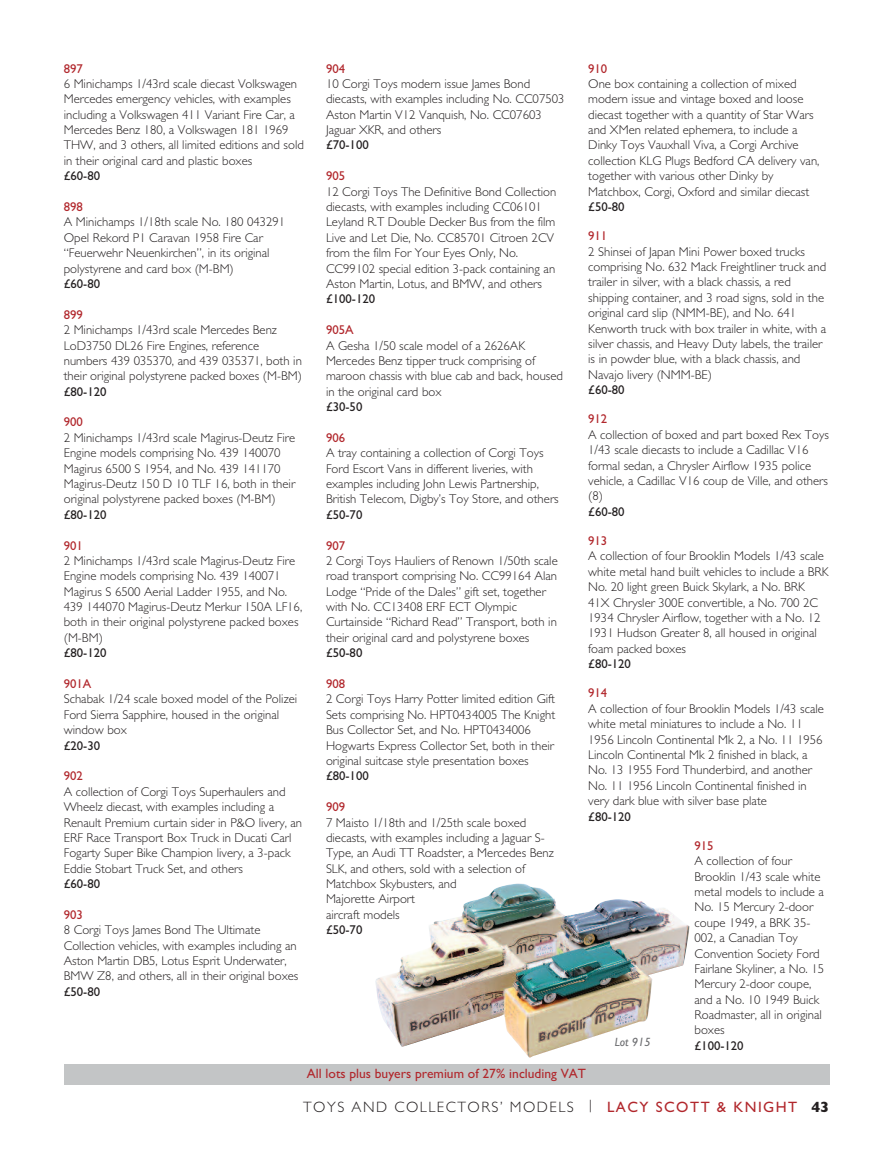
<style>
.page{position:relative;width:893px;height:1149px;background:#fff}
.page>*{position:absolute;margin:0;border:0;box-sizing:border-box;transform-origin:0 0}
.t1{font:300 15px "M Gill Sans";letter-spacing:.1em;color:#231f20}
.t2{font:13.5px "M Gill Sans";color:#b1272c}
.t3{font:300 12.75px/15.3px "M Gill Sans";color:#231f20}
.t4{font:12.75px "M Gill Sans";color:#231f20}
.t5{font:12.75px "M Gill Sans";color:#b1272c}
.t6{font:italic 12px "Gill Sans";color:#6c6d70}
.s1{font-weight:400;color:#b1272c}
.s2{font-family:"Gill Sans";font-weight:700}
</style>
<div class="page">
<div style="left:64px;top:1064px;width:765px;height:20px;background:#c3c5c6"></div>
<img style="left:375px;top:883px;width:315px;height:174px">
<p class="t5" style="left:64px;top:64px;width:21px">897</p>
<p class="t3" style="left:64px;top:77px;width:242px">6 Minichamps 1/43rd scale diecast Volkswagen Mercedes emergency vehicles, with examples including a Volkswagen 411 Variant Fire Car, a Mercedes Benz 180, a Volkswagen 181 1969<br>THW, and 3 others, all limited editions and sold in their original card and plastic boxes</p>
<p class="t4" style="left:64px;top:171px;width:38px">£60-80</p>
<p class="t5" style="left:64px;top:202px;width:21px">898</p>
<p class="t3" style="left:64px;top:216px;width:223px">A Minichamps 1/18th scale No. 180 043291<br>Opel Rekord P1 Caravan 1958 Fire Car “Feuerwehr Neuenkirchen”, in its original polystyrene and card box (M-BM)</p>
<p class="t4" style="left:64px;top:279px;width:38px">£60-80</p>
<p class="t5" style="left:64px;top:310px;width:21px">899</p>
<p class="t3" style="left:64px;top:323px;width:240px">2 Minichamps 1/43rd scale Mercedes Benz LoD3750 DL26 Fire Engines, reference numbers 439 035370, and 439 035371, both in their original polystyrene packed boxes (M-BM)</p>
<p class="t4" style="left:64px;top:387px;width:44px">£80-120</p>
<p class="t5" style="left:64px;top:417px;width:21px">900</p>
<p class="t3" style="left:64px;top:431px;width:233px">2 Minichamps 1/43rd scale Magirus-Deutz Fire Engine models comprising No. 439 140070<br>Magirus 6500 S 1954, and No. 439 141170<br>Magirus-Deutz 150 D 10 TLF 16, both in their original polystyrene packed boxes (M-BM)</p>
<p class="t4" style="left:64px;top:510px;width:44px">£80-120</p>
<p class="t5" style="left:64px;top:540px;width:21px">901</p>
<p class="t3" style="left:64px;top:554px;width:240px">2 Minichamps 1/43rd scale Magirus-Deutz Fire Engine models comprising No. 439 140071<br>Magirus S 6500 Aerial Ladder 1955, and No.<br>439 144070 Magirus-Deutz Merkur 150A LF16, both in their original polystyrene packed boxes (M-BM)</p>
<p class="t4" style="left:64px;top:648px;width:44px">£80-120</p>
<p class="t5" style="left:64px;top:679px;width:29px">901A</p>
<p class="t3" style="left:64px;top:692px;width:235px">Schabak 1/24 scale boxed model of the Polizei<br>Ford Sierra Sapphire, housed in the original window box</p>
<p class="t4" style="left:64px;top:740px;width:38px">£20-30</p>
<p class="t5" style="left:64px;top:771px;width:21px">902</p>
<p class="t3" style="left:64px;top:784px;width:240px">A collection of Corgi Toys Superhaulers and Wheelz diecast, with examples including a Renault Premium curtain sider in P&amp;O livery, an ERF Race Transport Box Truck in Ducati Carl Fogarty Super Bike Champion livery, a 3-pack Eddie Stobart Truck Set, and others</p>
<p class="t4" style="left:64px;top:879px;width:38px">£60-80</p>
<p class="t5" style="left:64px;top:909px;width:21px">903</p>
<p class="t3" style="left:64px;top:923px;width:236px">8 Corgi Toys James Bond The Ultimate Collection vehicles, with examples including an Aston Martin DB5, Lotus Esprit Underwater, BMW Z8, and others, all in their original boxes</p>
<p class="t4" style="left:64px;top:986px;width:38px">£50-80</p>
<p class="t5" style="left:326px;top:64px;width:21px">904</p>
<p class="t3" style="left:326px;top:77px;width:240px">10 Corgi Toys modern issue James Bond diecasts, with examples including No. CC07503<br>Aston Martin V12 Vanquish, No. CC07603<br>Jaguar XKR, and others</p>
<p class="t4" style="left:326px;top:141px;width:44px">£70-100</p>
<p class="t5" style="left:326px;top:171px;width:21px">905</p>
<p class="t3" style="left:326px;top:185px;width:232px">12 Corgi Toys The Definitive Bond Collection diecasts, with examples including CC06101<br>Leyland R.T Double Decker Bus from the film Live and Let Die, No. CC85701 Citroen 2CV from the film For Your Eyes Only, No.<br>CC99102 special edition 3-pack containing an Aston Martin, Lotus, and BMW, and others</p>
<p class="t4" style="left:326px;top:294px;width:51px">£100-120</p>
<p class="t5" style="left:326px;top:325px;width:29px">905A</p>
<p class="t3" style="left:326px;top:339px;width:239px">A Gesha 1/50 scale model of a 2626AK Mercedes Benz tipper truck comprising of maroon chassis with blue cab and back, housed in the original card box</p>
<p class="t4" style="left:326px;top:402px;width:38px">£30-50</p>
<p class="t5" style="left:326px;top:433px;width:21px">906</p>
<p class="t3" style="left:326px;top:446px;width:234px">A tray containing a collection of Corgi Toys Ford Escort Vans in different liveries, with examples including John Lewis Partnership, British Telecom, Digby’s Toy Store, and others</p>
<p class="t4" style="left:326px;top:510px;width:38px">£50-70</p>
<p class="t5" style="left:326px;top:540px;width:21px">907</p>
<p class="t3" style="left:326px;top:554px;width:233px">2 Corgi Toys Hauliers of Renown 1/50th scale road transport comprising No. CC99164 Alan Lodge “Pride of the Dales” gift set, together with No. CC13408 ERF ECT Olympic Curtainside “Richard Read” Transport, both in their original card and polystyrene boxes</p>
<p class="t4" style="left:326px;top:648px;width:38px">£50-80</p>
<p class="t5" style="left:326px;top:679px;width:21px">908</p>
<p class="t3" style="left:326px;top:692px;width:231px">2 Corgi Toys Harry Potter limited edition Gift Sets comprising No. HPT0434005 The Knight Bus Collector Set, and No. HPT0434006<br>Hogwarts Express Collector Set, both in their original suitcase style presentation boxes</p>
<p class="t4" style="left:326px;top:771px;width:44px">£80-100</p>
<p class="t5" style="left:326px;top:802px;width:21px">909</p>
<p class="t3" style="left:326px;top:815px;width:229px">7 Maisto 1/18th and 1/25th scale boxed diecasts, with examples including a Jaguar S-<br>Type, an Audi TT Roadster, a Mercedes Benz<br>SLK, and others, sold with a selection of<br>Matchbox Skybusters, and<br>Majorette Airport<br>aircraft models</p>
<p class="t4" style="left:326px;top:925px;width:38px">£50-70</p>
<p class="t5" style="left:588px;top:64px;width:21px">910</p>
<p class="t3" style="left:588px;top:77px;width:233px">One box containing a collection of mixed modern issue and vintage boxed and loose diecast together with a quantity of Star Wars and XMen related ephemera, to include a Dinky Toys Vauxhall Viva, a Corgi Archive collection KLG Plugs Bedford CA delivery van, together with various other Dinky by Matchbox, Corgi, Oxford and similar diecast</p>
<p class="t4" style="left:588px;top:202px;width:38px">£50-80</p>
<p class="t5" style="left:588px;top:231px;width:21px">911</p>
<p class="t3" style="left:588px;top:245px;width:240px">2 Shinsei of Japan Mini Power boxed trucks comprising No. 632 Mack Freightliner truck and trailer in silver, with a black chassis, a red shipping container, and 3 road signs, sold in the original card slip (NMM-BE), and No. 641<br>Kenworth truck with box trailer in white, with a silver chassis, and Heavy Duty labels, the trailer is in powder blue, with a black chassis, and Navajo livery (NMM-BE)</p>
<p class="t4" style="left:588px;top:385px;width:38px">£60-80</p>
<p class="t5" style="left:588px;top:414px;width:21px">912</p>
<p class="t3" style="left:588px;top:428px;width:242px">A collection of boxed and part boxed Rex Toys 1/43 scale diecasts to include a Cadillac V16 formal sedan, a Chrysler Airflow 1935 police vehicle, a Cadillac V16 coup de Ville, and others (8)</p>
<p class="t4" style="left:588px;top:507px;width:38px">£60-80</p>
<p class="t5" style="left:588px;top:536px;width:21px">913</p>
<p class="t3" style="left:588px;top:549px;width:242px">A collection of four Brooklin Models 1/43 scale white metal hand built vehicles to include a BRK No. 20 light green Buick Skylark, a No. BRK 41X Chrysler 300E convertible, a No. 700 2C 1934 Chrysler Airflow, together with a No. 12<br>1931 Hudson Greater 8, all housed in original foam packed boxes</p>
<p class="t4" style="left:588px;top:659px;width:44px">£80-120</p>
<p class="t5" style="left:588px;top:688px;width:21px">914</p>
<p class="t3" style="left:588px;top:702px;width:237px">A collection of four Brooklin Models 1/43 scale white metal miniatures to include a No. 11<br>1956 Lincoln Continental Mk 2, a No. 11 1956<br>Lincoln Continental Mk 2 finished in black, a No. 13 1955 Ford Thunderbird, and another No. 11 1956 Lincoln Continental finished in very dark blue with silver base plate</p>
<p class="t4" style="left:588px;top:811px;width:44px">£80-120</p>
<p class="t5" style="left:694px;top:840px;width:21px">915</p>
<p class="t3" style="left:694px;top:854px;width:131px">A collection of four<br>Brooklin 1/43 scale white metal models to include a<br>No. 15 Mercury 2-door coupe 1949, a BRK 35-<br>002, a Canadian Toy<br>Convention Society Ford<br>Fairlane Skyliner, a No. 15<br>Mercury 2-door coupe, and a No. 10 1949 Buick<br>Roadmaster, all in original boxes</p>
<p class="t4" style="left:694px;top:1040px;width:51px">£100-120</p>
<p class="t6" style="left:615px;top:1034px;width:37px">Lot 915</p>
<p class="t2" style="left:307px;top:1068px;width:281px">All lots plus buyers premium of 27% including VAT</p>
<p class="t1" style="left:303px;top:1101px;width:528px">TOYS AND COLLECTORS’ MODELS | <span class="s1">LACY SCOTT &amp; KNIGHT</span> <span class="s2">43</span></p>
</div>
